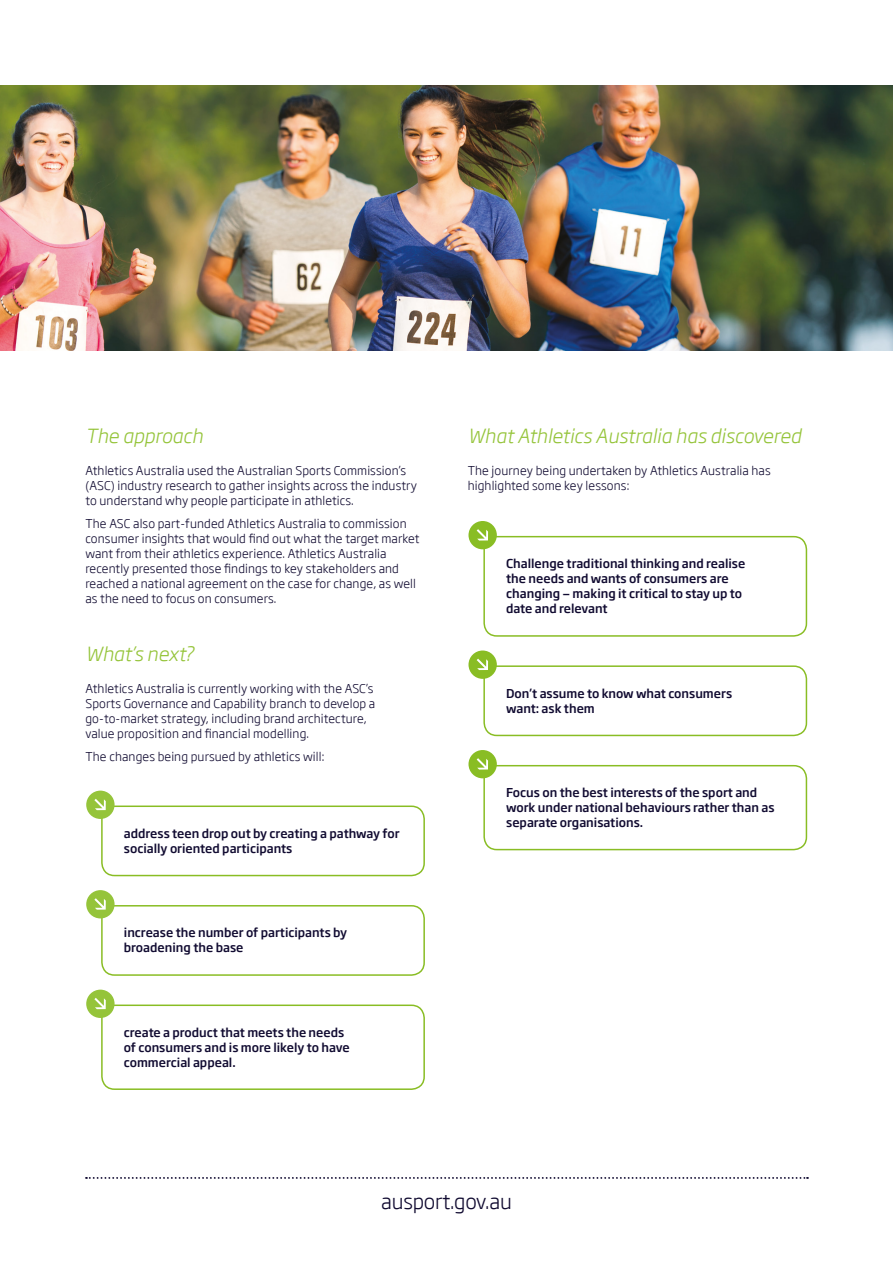
<style>
.page{position:relative;width:893px;height:1263px;background:#fff}
.page>*{position:absolute;margin:0;border:0;box-sizing:border-box;transform-origin:0 0}
.t1{font:300 20.4px "Soho Gothic Std";letter-spacing:-.01em;color:#100a30}
.t2{font:italic 300 19.05px "Soho Gothic Std";color:#95c43a}
.BODY{font:300 12px/15px "Soho Gothic Std";letter-spacing:.01em;color:#100a30}
.NEW_BULLETS{font:500 12px/15px "Soho Gothic Std";color:#100a30}
</style>
<div class="page">
<div style="left:101px;top:805px;width:324px;height:71px;border:2px solid #89bd24;border-radius:13px"></div>
<div style="left:86px;top:791px;width:29px;height:28px;background:#95c43a;border-radius:50%"></div>
<svg style="left:94px;top:799px;width:12px;height:11px"></svg>
<div style="left:101px;top:905px;width:324px;height:71px;border:2px solid #89bd24;border-radius:13px"></div>
<div style="left:86px;top:890px;width:29px;height:28px;background:#95c43a;border-radius:50%"></div>
<svg style="left:94px;top:898px;width:12px;height:12px"></svg>
<div style="left:101px;top:1004px;width:324px;height:86px;border:2px solid #89bd24;border-radius:13px"></div>
<div style="left:86px;top:990px;width:29px;height:28px;background:#95c43a;border-radius:50%"></div>
<svg style="left:94px;top:998px;width:12px;height:11px"></svg>
<div style="left:483px;top:536px;width:324px;height:101px;border:2px solid #89bd24;border-radius:13px"></div>
<div style="left:468px;top:521px;width:29px;height:28px;background:#89bd24;border-radius:50%"></div>
<svg style="left:477px;top:529px;width:11px;height:11px"></svg>
<div style="left:483px;top:665px;width:324px;height:71px;border:2px solid #89bd24;border-radius:13px"></div>
<div style="left:468px;top:650px;width:29px;height:29px;background:#89bd24;border-radius:50%"></div>
<svg style="left:477px;top:659px;width:11px;height:11px"></svg>
<div style="left:483px;top:765px;width:324px;height:85px;border:2px solid #89bd24;border-radius:13px"></div>
<div style="left:468px;top:750px;width:29px;height:28px;background:#89bd24;border-radius:50%"></div>
<svg style="left:477px;top:758px;width:11px;height:11px"></svg>
<img style="left:0;top:85px;width:893px;height:266px">
<svg style="left:86px;top:1177px;width:722px;height:2px"></svg>
<h3 class="t2" style="left:85px;top:424px;width:119px">The approach</h3>
<p class="BODY" style="left:85px;top:463px;width:333px">Athletics Australia used the Australian Sports Commission’s (ASC) industry research to gather insights across the industry to understand why people participate in athletics.</p>
<p class="BODY" style="left:85px;top:517px;width:336px">The ASC also part-funded Athletics Australia to commission consumer insights that would find out what the target market want from their athletics experience. Athletics Australia recently presented those findings to key stakeholders and reached a national agreement on the case for change, as well as the need to focus on consumers.</p>
<h3 class="t2" style="left:85px;top:642px;width:110px">What’s next?</h3>
<p class="BODY" style="left:85px;top:681px;width:291px">Athletics Australia is currently working with the ASC’s Sports Governance and Capability branch to develop a go-to-market strategy, including brand architecture, value proposition and financial modelling.</p>
<p class="BODY" style="left:85px;top:749px;width:240px">The changes being pursued by athletics will:</p>
<p class="NEW_BULLETS" style="left:124px;top:826px;width:277px">address teen drop out by creating a pathway for socially oriented participants</p>
<p class="NEW_BULLETS" style="left:124px;top:925px;width:225px">increase the number of participants by broadening the base</p>
<p class="NEW_BULLETS" style="left:124px;top:1025px;width:227px">create a product that meets the needs of consumers and is more likely to have commercial appeal.</p>
<h3 class="t2" style="left:468px;top:424px;width:335px">What Athletics Australia has discovered</h3>
<p class="BODY" style="left:468px;top:463px;width:305px">The journey being undertaken by Athletics Australia has highlighted some key lessons:</p>
<p class="NEW_BULLETS" style="left:506px;top:556px;width:241px">Challenge traditional thinking and realise the needs and wants of consumers are changing — making it critical to stay up to date and relevant</p>
<p class="NEW_BULLETS" style="left:506px;top:686px;width:228px">Don’t assume to know what consumers want: ask them</p>
<p class="NEW_BULLETS" style="left:506px;top:785px;width:270px">Focus on the best interests of the sport and work under national behaviours rather than as separate organisations.</p>
<h1 class="t1" style="left:381px;top:1188px;width:132px">ausport.gov.au</h1>
</div>
